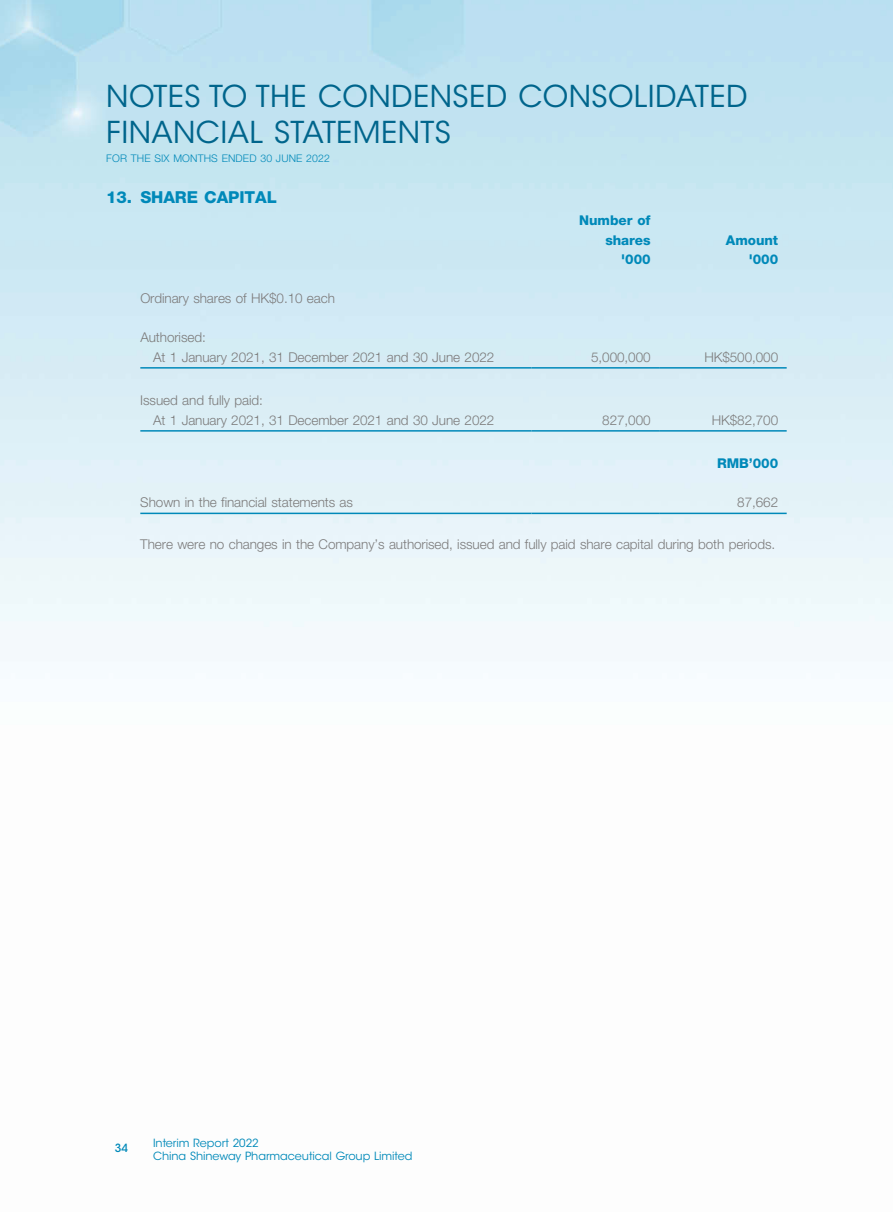
<style>
.page{position:relative;width:893px;height:1212px;background:#fff}
.page>*{position:absolute;margin:0;border:0;box-sizing:border-box;transform-origin:0 0}
.t1{font:30px/36px "ITC Avant Garde Std";letter-spacing:.015em;color:#00658c}
.t2{font:800 16.5px "Helvetica Neue LT Std";letter-spacing:-.005em;color:#0089b9}
.t3{font:300 13.5px/19.5px "Helvetica Neue LT Std";letter-spacing:-.005em;color:#7c7b7b}
.t4{font:800 13.5px/19.5px "Helvetica Neue LT Std";letter-spacing:-.005em;color:#0089b9;text-align:right}
.t5{font:11.25px/13.4px "ITC Avant Garde Std";letter-spacing:-.005em;color:#0089b9}
.t6{font:500 11.25px "ITC Avant Garde Std";color:#0089b9}
.t7{font:300 10.5px "Helvetica Neue LT Std";letter-spacing:.015em;color:#0089b9}
</style>
<div class="page">
<hr style="left:140px;top:367px;width:391px;height:2px;background:#0089b9">
<hr style="left:531px;top:367px;width:128px;height:2px;background:#0089b9">
<hr style="left:659px;top:367px;width:128px;height:2px;background:#0089b9">
<hr style="left:140px;top:430px;width:391px;height:2px;background:#0089b9">
<hr style="left:531px;top:430px;width:128px;height:2px;background:#0089b9">
<hr style="left:659px;top:430px;width:128px;height:2px;background:#0089b9">
<hr style="left:140px;top:513px;width:391px;height:1px;background:#0089b9">
<hr style="left:531px;top:513px;width:128px;height:1px;background:#0089b9">
<hr style="left:659px;top:513px;width:128px;height:1px;background:#0089b9">
<h1 class="t1" style="left:106px;top:78px;width:643px">NOTES TO THE CONDENSED CONSOLIDATED<br>FINANCIAL STATEMENTS</h1>
<p class="t7" style="left:106px;top:152px;width:225px">FOR THE SIX MONTHS ENDED 30 JUNE 2022</p>
<p class="t2" style="left:106px;top:187px;width:172px">13. SHARE CAPITAL</p>
<p class="t3" style="left:140px;top:288px;width:196px">Ordinary shares of HK$0.10 each</p>
<p class="t3" style="left:153px;top:327px;width:343px;text-indent:-13px">Authorised:<br>At 1 January 2021, 31 December 2021 and 30 June 2022</p>
<p class="t3" style="left:153px;top:390px;width:343px;text-indent:-13px">Issued and fully paid:<br>At 1 January 2021, 31 December 2021 and 30 June 2022</p>
<p class="t4" style="left:579px;top:211px;width:73px">Number of shares</p>
<p class="t4" style="left:726px;top:230px;width:54px">Amount</p>
<p class="t4" style="left:621px;top:250px;width:31px">'000</p>
<p class="t4" style="left:749px;top:250px;width:31px">'000</p>
<p class="t3" style="left:591px;top:347px;width:61px">5,000,000</p>
<p class="t3" style="left:704px;top:347px;width:75px">HK$500,000</p>
<p class="t3" style="left:602px;top:410px;width:50px">827,000</p>
<p class="t3" style="left:712px;top:410px;width:68px">HK$82,700</p>
<p class="t4" style="left:717px;top:454px;width:63px">RMB’000</p>
<p class="t3" style="left:140px;top:492px;width:214px">Shown in the financial statements as</p>
<p class="t3" style="left:737px;top:492px;width:42px">87,662</p>
<p class="t3" style="left:140px;top:534px;width:636px">There were no changes in the Company’s authorised, issued and fully paid share capital during both periods.</p>
<p class="t6" style="left:115px;top:1141px;width:15px">34</p>
<p class="t5" style="left:153px;top:1136px;width:261px">Interim Report 2022<br>China Shineway Pharmaceutical Group Limited</p>
</div>
